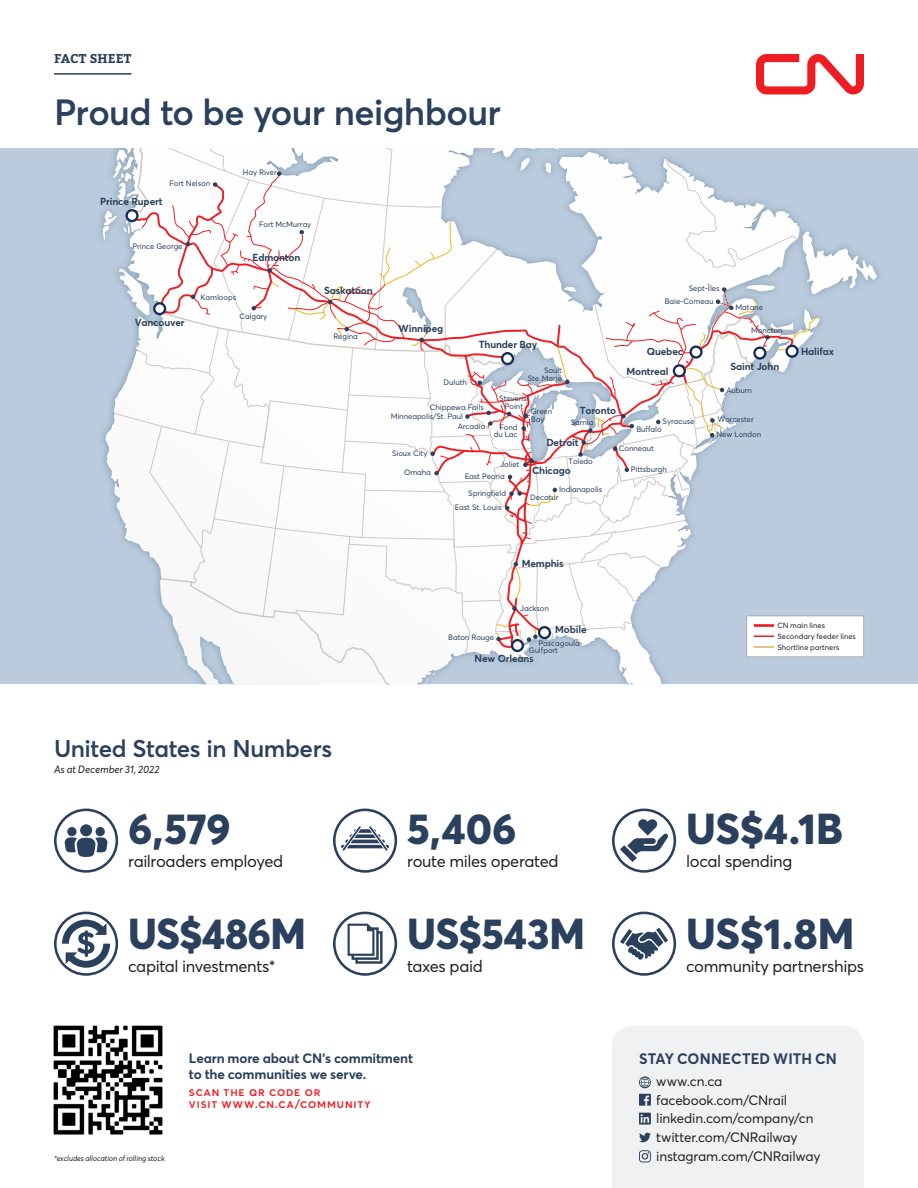
<style>
.page{position:relative;width:918px;height:1188px;background:#fff}
.page>*{position:absolute;margin:0;border:0;box-sizing:border-box;transform-origin:0 0}
.Total_Numbers_-_Numb{font:800 42.75px "Averta";letter-spacing:-.005em;color:#2b405c}
.Province_State__H1{font:600 36px "Averta";color:#2b405c}
.Province_State__H1-2{font:600 24px "Averta";letter-spacing:-.02em;color:#2b405c}
.Total_Numbers_-_Body{font:16.5px "Averta";letter-spacing:-.02em;color:#231f20}
.Stay_Connected_-_Sub{font:700 15px "Averta";letter-spacing:.005em;color:#2b405c}
.Body_copy_-_8pt__les{font:13.5px "Averta";letter-spacing:-.015em;color:#231f20}
.Body_copy_-_9pt{font:700 13.5px/16.2px "Averta";letter-spacing:-.015em;color:#2b405c}
.t1{font:700 12.75px "Bitter";letter-spacing:.01em;color:#2b405c}
.CTA{font:600 11.7px/11.7px "Averta";letter-spacing:.075em;color:#ee1d23}
.In_Numbers__Prov_Sta{font:italic 10.5px "Averta";color:#231f20}
.t2{font:700 10.05px/19.6px "Averta";letter-spacing:-.015em;color:#2b405c}
.t3{font:7.8px/7.5px "Averta";letter-spacing:-.01em;color:#2b405c}
.Legend{font:7.5px "Averta";letter-spacing:.005em;color:#231f20}
.Fine_print{font:italic 7.5px "Averta";letter-spacing:-.005em;color:#231f20}
</style>
<div class="page">
<hr style="left:54px;top:73px;width:78px;height:2px;background:#2b405c">
<svg style="left:756px;top:54px;width:108px;height:40px"></svg>
<div style="left:877px;top:148px;width:41px;height:423px;background:#b9cbdc"></div>
<div style="left:877px;top:571px;width:41px;height:113px;background:#b9cbdc"></div>
<svg style="left:0;top:148px;width:877px;height:536px"></svg>
<hr style="left:754px;top:646px;width:20px;height:2px;background:#e0ad5e">
<svg style="left:612px;top:912px;width:64px;height:64px"></svg>
<svg style="left:333px;top:912px;width:64px;height:64px"></svg>
<svg style="left:54px;top:912px;width:64px;height:64px"></svg>
<div style="left:612px;top:1026px;width:252px;height:162px;background:#f0f1f2"></div>
<img style="left:53px;top:1025px;width:110px;height:110px">
<svg style="left:54px;top:809px;width:64px;height:64px"></svg>
<svg style="left:333px;top:809px;width:64px;height:64px"></svg>
<svg style="left:612px;top:809px;width:64px;height:64px"></svg>
<h3 class="t1" style="left:54px;top:49px;width:79px">FACT SHEET</h3>
<p class="Province_State__H1" style="left:54px;top:90px;width:449px">Proud to be your neighbour</p>
<p class="t3" style="left:169px;top:179px;width:42px">Fort Nelson</p>
<p class="t2" style="left:100px;top:191px;width:64px">Prince Rupert</p>
<p class="t3" style="left:133px;top:243px;width:52px">Prince George</p>
<p class="t3" style="left:243px;top:169px;width:35px">Hay River</p>
<p class="t3" style="left:259px;top:220px;width:54px">Fort McMurray</p>
<p class="t2" style="left:252px;top:248px;width:49px">Edmonton</p>
<p class="t2" style="left:135px;top:312px;width:51px">Vancouver</p>
<p class="t3" style="left:201px;top:294px;width:37px">Kamloops</p>
<p class="t3" style="left:240px;top:312px;width:29px">Calgary</p>
<p class="t2" style="left:324px;top:281px;width:50px">Saskatoon</p>
<p class="t3" style="left:333px;top:332px;width:26px">Regina</p>
<p class="t2" style="left:399px;top:319px;width:46px">Winnipeg</p>
<p class="t3" style="left:444px;top:379px;width:25px">Duluth</p>
<p class="t2" style="left:479px;top:335px;width:60px">Thunder Bay</p>
<p class="t3" style="left:528px;top:367px;width:36px;text-align:right">Sault<br>Ste.Marie</p>
<p class="t3" style="left:689px;top:285px;width:32px">Sept-Îles</p>
<p class="t3" style="left:665px;top:297px;width:50px">Baie-Comeau</p>
<p class="t2" style="left:627px;top:342px;width:58px;text-indent:20px">Quebec<br>Montreal</p>
<p class="t3" style="left:736px;top:304px;width:29px">Matane</p>
<p class="t3" style="left:751px;top:326px;width:33px">Moncton</p>
<p class="t2" style="left:730px;top:356px;width:50px">Saint John</p>
<p class="t3" style="left:726px;top:386px;width:27px">Auburn</p>
<p class="t3" style="left:499px;top:395px;width:29px;text-align:center">Stevens<br>Point</p>
<p class="t3" style="left:430px;top:403px;width:56px">Chippewa Falls</p>
<p class="t2" style="left:580px;top:401px;width:38px">Toronto</p>
<p class="t3" style="left:531px;top:408px;width:23px">Green<br>Bay</p>
<p class="t3" style="left:391px;top:413px;width:74px">Minneapolis/St. Paul</p>
<p class="t3" style="left:663px;top:418px;width:33px">Syracuse</p>
<p class="t3" style="left:571px;top:418px;width:24px">Sarnia</p>
<p class="t3" style="left:458px;top:422px;width:29px">Arcadia</p>
<p class="t3" style="left:494px;top:423px;width:25px;text-align:right">Fond du Lac</p>
<p class="t3" style="left:636px;top:426px;width:27px">Buffalo</p>
<p class="t2" style="left:546px;top:432px;width:34px">Detroit</p>
<p class="t3" style="left:619px;top:445px;width:36px">Conneaut</p>
<p class="t3" style="left:631px;top:465px;width:38px">Pittsburgh</p>
<p class="t3" style="left:392px;top:449px;width:37px">Sioux City</p>
<p class="t3" style="left:569px;top:457px;width:26px">Toledo</p>
<p class="t3" style="left:500px;top:460px;width:21px">Joliet</p>
<p class="t2" style="left:532px;top:461px;width:40px">Chicago</p>
<p class="t3" style="left:404px;top:469px;width:28px">Omaha</p>
<p class="t3" style="left:465px;top:472px;width:42px">East Peoria</p>
<p class="t3" style="left:455px;top:486px;width:53px;line-height:14.2px;text-indent:14px">Springfield<br>East St. Louis</p>
<p class="t3" style="left:559px;top:486px;width:45px">Indianapolis</p>
<p class="t3" style="left:530px;top:494px;width:30px">Decatur</p>
<p class="t3" style="left:718px;top:416px;width:38px">Worcester</p>
<p class="t3" style="left:716px;top:431px;width:46px">New London</p>
<p class="t2" style="left:801px;top:341px;width:35px">Halifax</p>
<p class="t2" style="left:522px;top:554px;width:44px">Memphis</p>
<p class="t3" style="left:520px;top:604px;width:30px">Jackson</p>
<p class="t2" style="left:555px;top:620px;width:33px">Mobile</p>
<p class="t3" style="left:448px;top:634px;width:47px">Baton Rouge</p>
<p class="t3" style="left:539px;top:640px;width:43px">Pascagoula</p>
<p class="t3" style="left:529px;top:647px;width:31px">Gulfport</p>
<p class="t2" style="left:475px;top:649px;width:61px">New Orleans</p>
<p class="Legend" style="left:777px;top:621px;width:49px">CN main lines</p>
<p class="Legend" style="left:777px;top:632px;width:80px">Secondary feeder lines</p>
<p class="Legend" style="left:777px;top:642px;width:64px">Shortline partners</p>
<p class="Province_State__H1-2" style="left:54px;top:734px;width:280px">United States in Numbers</p>
<p class="In_Numbers__Prov_Sta" style="left:54px;top:763px;width:107px">As at December 31, 2022</p>
<p class="Total_Numbers_-_Numb" style="left:128px;top:802px;width:104px">6,579</p>
<p class="Total_Numbers_-_Body" style="left:128px;top:851px;width:157px">railroaders employed</p>
<p class="Total_Numbers_-_Numb" style="left:128px;top:906px;width:179px">US$486M</p>
<p class="Total_Numbers_-_Body" style="left:128px;top:956px;width:149px">capital investments*</p>
<p class="Total_Numbers_-_Numb" style="left:407px;top:802px;width:111px">5,406</p>
<p class="Total_Numbers_-_Body" style="left:407px;top:851px;width:153px">route miles operated</p>
<p class="Total_Numbers_-_Numb" style="left:407px;top:906px;width:179px">US$543M</p>
<p class="Total_Numbers_-_Body" style="left:407px;top:956px;width:77px">taxes paid</p>
<p class="Total_Numbers_-_Numb" style="left:686px;top:802px;width:158px">US$4.1B</p>
<p class="Total_Numbers_-_Body" style="left:686px;top:851px;width:108px">local spending</p>
<p class="Total_Numbers_-_Numb" style="left:686px;top:906px;width:170px">US$1.8M</p>
<p class="Total_Numbers_-_Body" style="left:686px;top:956px;width:179px">community partnerships</p>
<p class="Fine_print" style="left:54px;top:1154px;width:112px">*excludes allocation of rolling stock</p>
<p class="Body_copy_-_9pt" style="left:189px;top:1050px;width:226px">Learn more about CN’s commitment to the communities we serve.</p>
<p class="CTA" style="left:189px;top:1086px;width:183px">scan the qr code or<br>visit www.cn.ca/community</p>
<p class="Stay_Connected_-_Sub" style="left:639px;top:1049px;width:199px">STAY CONNECTED WITH CN</p>
<p class="Body_copy_-_8pt__les" style="left:656px;top:1073px;width:68px">www.cn.ca</p>
<p class="Body_copy_-_8pt__les" style="left:656px;top:1091px;width:133px">facebook.com/CNrail</p>
<p class="Body_copy_-_8pt__les" style="left:656px;top:1110px;width:159px">linkedin.com/company/cn</p>
<p class="Body_copy_-_8pt__les" style="left:656px;top:1129px;width:143px">twitter.com/CNRailway</p>
<p class="Body_copy_-_8pt__les" style="left:656px;top:1148px;width:166px">instagram.com/CNRailway</p>
</div>
